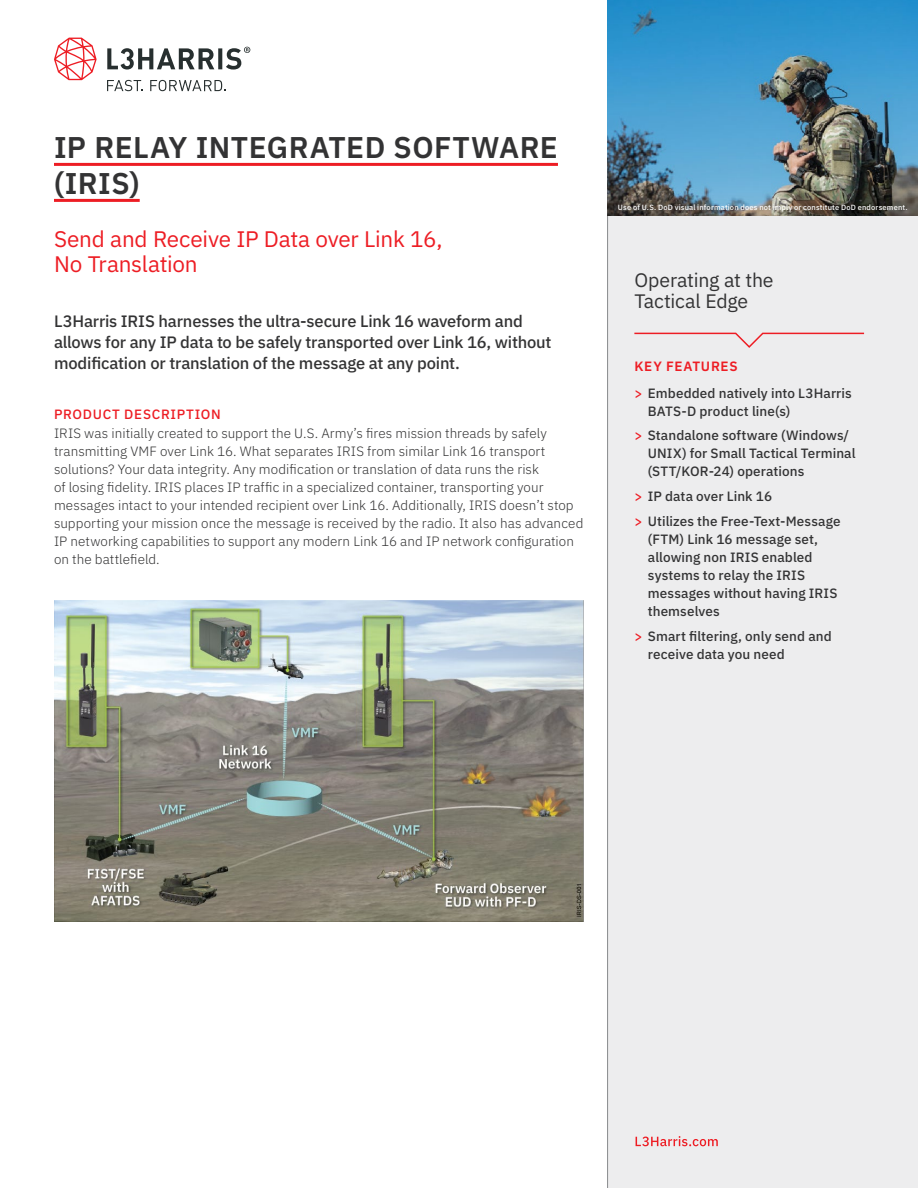
<style>
.page{position:relative;width:918px;height:1188px;background:#fff}
.page>*{position:absolute;margin:0;border:0;box-sizing:border-box;transform-origin:0 0}
.t1{font:600 30px/36px "IBM Plex Sans";letter-spacing:.015em;color:#333334}
.t2{font:22.5px/25.5px "IBM Plex Sans";letter-spacing:-.01em;color:#ed1d24}
.t3{font:19.5px/21px "IBM Plex Sans";letter-spacing:-.01em;color:#333334}
.t4{font:500 16.5px/21px "IBM Plex Sans";letter-spacing:-.01em;color:#333334}
.t5{font:300 13.5px/18px "IBM Plex Sans";letter-spacing:.005em;color:#333334}
.t6{font:500 13.5px/18px "IBM Plex Sans";letter-spacing:.005em;color:#333334}
.t7{font:500 13.5px "IBM Plex Sans";letter-spacing:.055em;color:#ed1d24}
.t8{font:500 7.5px "IBM Plex Sans";letter-spacing:.02em;color:#fff}
.s1{font-weight:600;color:#ed1d24}
.s2{color:#ed1d24}
</style>
<div class="page">
<div style="left:608px;top:0;width:310px;height:1188px;background:#ededee"></div>
<hr style="left:607px;top:0;width:1px;height:1188px;background:#8a8c8e">
<svg style="left:636px;top:1136px;width:82px;height:10px"></svg>
<svg style="left:634px;top:332px;width:231px;height:16px"></svg>
<hr style="left:54px;top:163px;width:504px;height:3px;background:#ed1d24">
<hr style="left:54px;top:199px;width:86px;height:3px;background:#ed1d24">
<img style="left:54px;top:600px;width:530px;height:322px">
<img style="left:608px;top:0;width:310px;height:216px">
<svg style="left:107px;top:80px;width:36px;height:11px"></svg>
<svg style="left:150px;top:80px;width:76px;height:11px"></svg>
<svg style="left:54px;top:38px;width:43px;height:42px"></svg>
<svg style="left:107px;top:47px;width:143px;height:23px"></svg>
<h1 class="t1" style="left:54px;top:127px;width:505px">IP RELAY INTEGRATED SOFTWARE (IRIS)</h1>
<h2 class="t2" style="left:54px;top:224px;width:390px">Send and Receive IP Data over Link 16,<br>No Translation</h2>
<p class="t4" style="left:54px;top:309px;width:499px">L3Harris IRIS harnesses the ultra-secure Link 16 waveform and allows for any IP data to be safely transported over Link 16, without modification or translation of the message at any point.</p>
<p class="t7" style="left:54px;top:403px;width:168px">PRODUCT DESCRIPTION</p>
<p class="t5" style="left:54px;top:423px;width:531px">IRIS was initially created to support the U.S. Army’s fires mission threads by safely transmitting VMF over Link 16. What separates IRIS from similar Link 16 transport solutions? Your data integrity. Any modification or translation of data runs the risk<br>of losing fidelity. IRIS places IP traffic in a specialized container, transporting your messages intact to your intended recipient over Link 16. Additionally, IRIS doesn’t stop supporting your mission once the message is received by the radio. It also has advanced IP networking capabilities to support any modern Link 16 and IP network configuration on the battlefield.</p>
<p class="t8" style="left:618px;top:201px;width:291px">Use of U.S. DoD visual information does not imply or constitute DoD endorsement.</p>
<h3 class="t3" style="left:634px;top:268px;width:141px">Operating at the<br>Tactical Edge</h3>
<p class="t6" style="left:634px;top:351px;width:219px;line-height:27px"><span class="s1">KEY FEATURES<br></span><span class="s2">&gt;</span> Embedded natively into L3Harris</p>
<p class="t6" style="left:634px;top:397px;width:216px;line-height:24.8px;text-indent:14px">BATS-D product line(s)<br><span class="s2">&gt;</span> Standalone software (Windows/</p>
<p class="t6" style="left:648px;top:443px;width:209px">UNIX) for Small Tactical Terminal (STT/KOR-24) operations</p>
<p class="t6" style="left:634px;top:483px;width:208px;line-height:24.8px"><span class="s2">&gt;</span> IP data over Link 16<br><span class="s2">&gt;</span> Utilizes the Free-Text-Message</p>
<p class="t6" style="left:648px;top:529px;width:191px">(FTM) Link 16 message set, allowing non IRIS enabled systems to relay the IRIS messages without having IRIS themselves</p>
<p class="t6" style="left:648px;top:626px;width:185px;text-indent:-14px"><span class="s2">&gt;</span> Smart filtering, only send and receive data you need</p>
</div>
